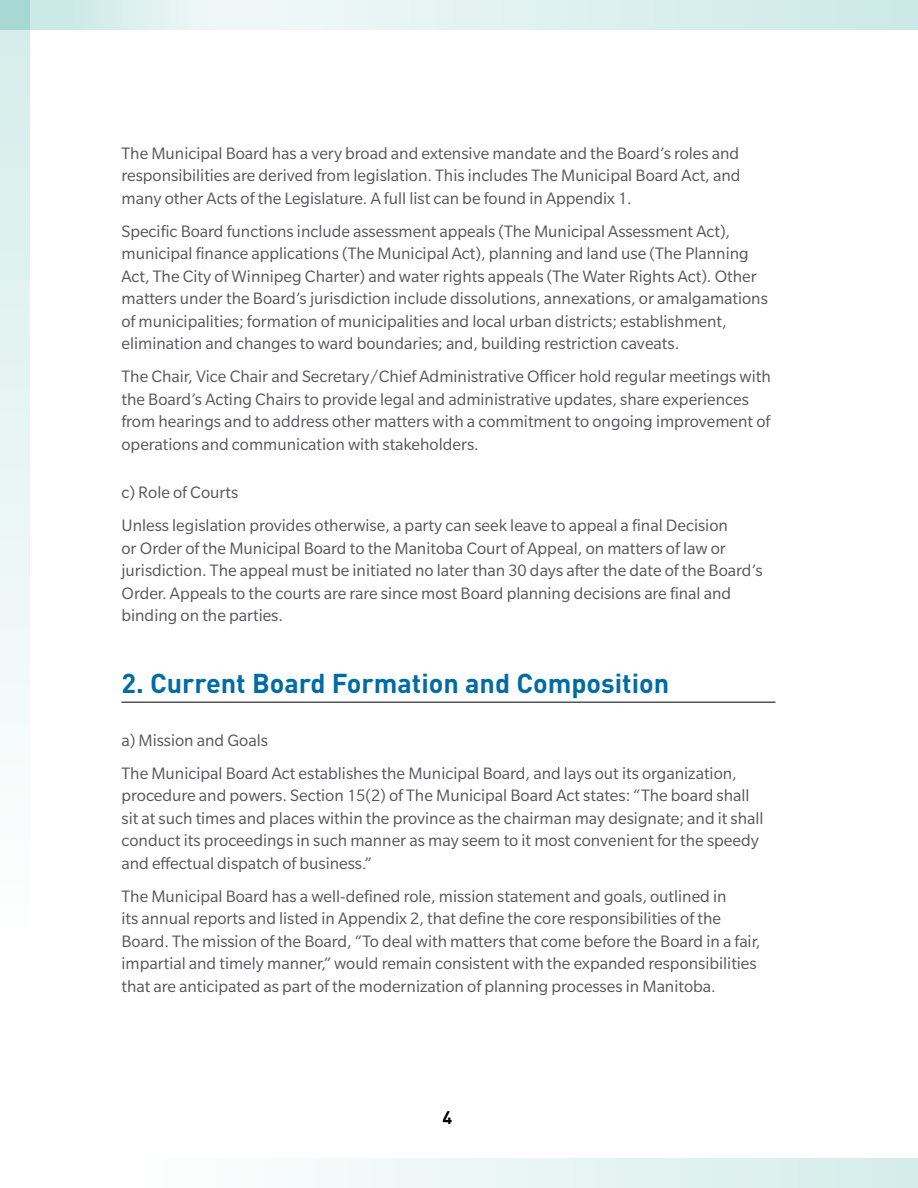
<style>
.page{position:relative;width:918px;height:1188px;background:#fff}
.page>*{position:absolute;margin:0;border:0;box-sizing:border-box;transform-origin:0 0}
.Titles{font:700 27px "DIN Pro";color:#006ba4}
.Body_Copy{font:18px/22.5px "Slate Std";color:#56565a}
.a___b___c{font:18px "Slate Std";color:#56565a}
.t1{font:700 18px "DIN Pro";color:#000}
</style>
<div class="page">
<svg style="left:255px;top:0;width:663px;height:29px;background:#ddf0ef"></svg>
<svg style="left:29px;top:0;width:226px;height:29px"></svg>
<svg style="left:0;top:0;width:29px;height:725px;fill:#e4f4f2"></svg>
<div style="left:144px;top:1159px;width:774px;height:29px;background:linear-gradient(to right,#fefefe,#d4edea)"></div>
<hr style="left:122px;top:702px;width:654px;height:1px;background:#000">
<p class="Body_Copy" style="left:122px;top:142px;width:620px;text-align:justify">The Municipal Board has a very broad and extensive mandate and the Board’s roles and responsibilities are derived from legislation. This includes The Municipal Board Act, and many other Acts of the Legislature. A full list can be found in Appendix 1.</p>
<p class="Body_Copy" style="left:122px;top:220px;width:648px">Specific Board functions include assessment appeals (The Municipal Assessment Act), municipal finance applications (The Municipal Act), planning and land use (The Planning Act, The City of Winnipeg Charter) and water rights appeals (The Water Rights Act). Other matters under the Board’s jurisdiction include dissolutions, annexations, or amalgamations of municipalities; formation of municipalities and local urban districts; establishment, elimination and changes to ward boundaries; and, building restriction caveats.</p>
<p class="Body_Copy" style="left:122px;top:365px;width:651px">The Chair, Vice Chair and Secretary/Chief Administrative Officer hold regular meetings with the Board’s Acting Chairs to provide legal and administrative updates, share experiences from hearings and to address other matters with a commitment to ongoing improvement of operations and communication with stakeholders.</p>
<p class="a___b___c" style="left:122px;top:483px;width:118px">c) Role of Courts</p>
<p class="Body_Copy" style="left:122px;top:514px;width:643px">Unless legislation provides otherwise, a party can seek leave to appeal a final Decision<br>or Order of the Municipal Board to the Manitoba Court of Appeal, on matters of law or jurisdiction. The appeal must be initiated no later than 30 days after the date of the Board’s Order. Appeals to the courts are rare since most Board planning decisions are final and binding on the parties.</p>
<p class="Titles" style="left:122px;top:665px;width:549px">2. Current Board Formation and Composition</p>
<p class="a___b___c" style="left:122px;top:731px;width:148px">a) Mission and Goals</p>
<p class="Body_Copy" style="left:122px;top:762px;width:644px">The Municipal Board Act establishes the Municipal Board, and lays out its organization, procedure and powers. Section 15(2) of The Municipal Board Act states: “The board shall sit at such times and places within the province as the chairman may designate; and it shall conduct its proceedings in such manner as may seem to it most convenient for the speedy and effectual dispatch of business.”</p>
<p class="Body_Copy" style="left:122px;top:885px;width:641px">The Municipal Board has a well-defined role, mission statement and goals, outlined in<br>its annual reports and listed in Appendix 2, that define the core responsibilities of the Board. The mission of the Board, “To deal with matters that come before the Board in a fair, impartial and timely manner,” would remain consistent with the expanded responsibilities that are anticipated as part of the modernization of planning processes in Manitoba.</p>
<p class="t1" style="left:442px;top:1106px;width:11px">4</p>
</div>
